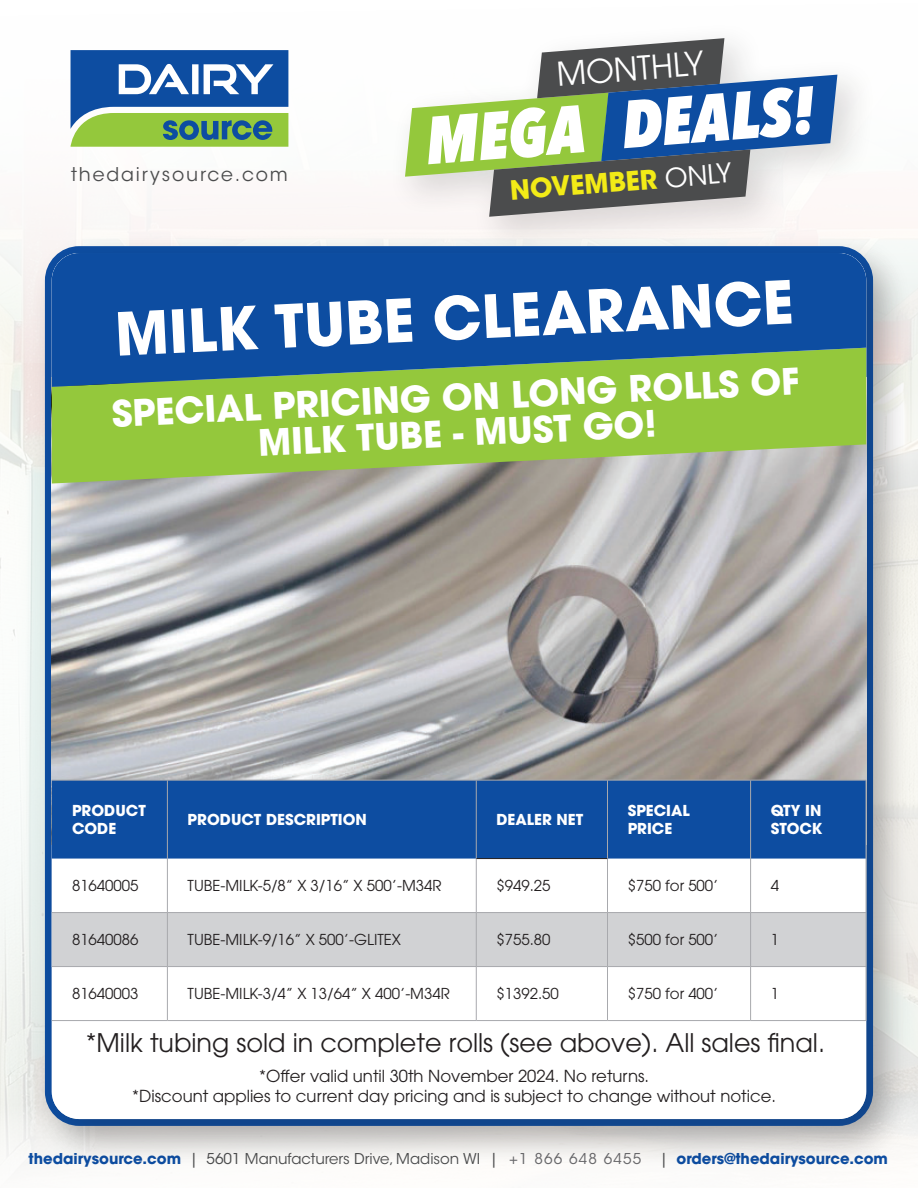
<style>
.page{position:relative;width:918px;height:1188px;background:#fff}
.page>*{position:absolute;margin:0;border:0;box-sizing:border-box;transform-origin:0 0}
.t1{font:italic 800 66.75px "Avenir Next Condensed";color:#fff}
.t2{font:700 58.95px "ITC Avant Garde Pro";color:#fff}
.t3{font:700 36.15px/36.2px "ITC Avant Garde Pro";color:#fff;text-align:center}
.t4{font:32.7px "ITC Avant Garde Pro";color:#fff}
.t5{font:700 26.55px "ITC Avant Garde Std";color:#f2eb17}
.t6{font:25.5px "ITC Avant Garde Pro";color:#231f20}
.t7{font:18.9px "ITC Avant Garde Std";letter-spacing:.1em;color:#4b4c4d}
.t8{font:16.5px "ITC Avant Garde Pro";color:#231f20}
.t9{font:15px "ITC Avant Garde Pro";color:#231f20}
.t10{font:700 15px/18px "ITC Avant Garde Pro";color:#fff}
.t11{font:700 14.85px "ITC Avant Garde Std";color:#0d4da1}
.s1{font-weight:400;color:#fff}
.s2{font-weight:400;color:#4b4c4d}
.s3{font-weight:400;color:#69696c}
</style>
<div class="page">
<img style="left:0;top:363px;width:918px;height:726px">
<svg style="left:71px;top:50px;width:217px;height:97px;background:#5b8d95"></svg>
<div style="left:388px;top:20px;width:490px;height:238px;background:#231f20;opacity:.15"></div>
<svg style="left:405px;top:38px;width:432px;height:179px"></svg>
<div style="left:29px;top:232px;width:885px;height:938px;background:#231f20;opacity:.2"></div>
<div style="left:36px;top:239px;width:872px;height:924px;background:#231f20;opacity:.2"></div>
<div style="left:52px;top:253px;width:814px;height:866px;background:#fff;border-radius:27px"></div>
<img style="left:52px;top:492px;width:814px;height:288px">
<svg style="left:52px;top:395px;width:814px;height:97px;background:#9cc05c"></svg>
<svg style="left:52px;top:253px;width:814px;height:142px;background:#27658d"></svg>
<div style="left:52px;top:781px;width:814px;height:78px;background:#0d4da1"></div>
<div style="left:52px;top:913px;width:814px;height:54px;background:#d1d2d4"></div>
<hr style="left:52px;top:780px;width:115px;height:1px;background:#a8a9ad">
<hr style="left:167px;top:780px;width:309px;height:1px;background:#a8a9ad">
<hr style="left:167px;top:780px;width:1px;height:79px;background:#a8a9ad">
<hr style="left:167px;top:859px;width:1px;height:53px;background:#a8a9ad">
<hr style="left:52px;top:912px;width:115px;height:1px;background:#a8a9ad">
<hr style="left:167px;top:912px;width:309px;height:1px;background:#a8a9ad">
<hr style="left:167px;top:913px;width:1px;height:53px;background:#a8a9ad">
<hr style="left:52px;top:966px;width:115px;height:1px;background:#a8a9ad">
<hr style="left:167px;top:966px;width:309px;height:1px;background:#a8a9ad">
<hr style="left:167px;top:967px;width:1px;height:53px;background:#a8a9ad">
<hr style="left:52px;top:1020px;width:115px;height:1px;background:#a8a9ad">
<hr style="left:167px;top:1020px;width:309px;height:1px;background:#a8a9ad">
<hr style="left:608px;top:780px;width:143px;height:1px;background:#a8a9ad">
<hr style="left:608px;top:912px;width:143px;height:1px;background:#a8a9ad">
<hr style="left:608px;top:966px;width:143px;height:1px;background:#a8a9ad">
<hr style="left:608px;top:1020px;width:143px;height:1px;background:#a8a9ad">
<hr style="left:751px;top:780px;width:115px;height:1px;background:#a8a9ad">
<hr style="left:750px;top:780px;width:1px;height:79px;background:#a8a9ad">
<hr style="left:866px;top:780px;width:1px;height:79px;background:#a8a9ad">
<hr style="left:750px;top:859px;width:1px;height:53px;background:#a8a9ad">
<hr style="left:866px;top:859px;width:1px;height:53px;background:#a8a9ad">
<hr style="left:751px;top:912px;width:115px;height:1px;background:#a8a9ad">
<hr style="left:750px;top:913px;width:1px;height:53px;background:#a8a9ad">
<hr style="left:866px;top:913px;width:1px;height:53px;background:#a8a9ad">
<hr style="left:751px;top:966px;width:115px;height:1px;background:#a8a9ad">
<hr style="left:750px;top:967px;width:1px;height:53px;background:#a8a9ad">
<hr style="left:866px;top:967px;width:1px;height:53px;background:#a8a9ad">
<hr style="left:751px;top:1020px;width:115px;height:1px;background:#a8a9ad">
<hr style="left:476px;top:780px;width:131px;height:1px;background:#a8a9ad">
<hr style="left:476px;top:780px;width:1px;height:79px;background:#a8a9ad">
<hr style="left:607px;top:780px;width:1px;height:79px;background:#a8a9ad">
<hr style="left:476px;top:859px;width:1px;height:53px;background:#a8a9ad">
<hr style="left:607px;top:859px;width:1px;height:53px;background:#a8a9ad">
<hr style="left:476px;top:912px;width:131px;height:1px;background:#a8a9ad">
<hr style="left:476px;top:913px;width:1px;height:53px;background:#a8a9ad">
<hr style="left:607px;top:913px;width:1px;height:53px;background:#a8a9ad">
<hr style="left:476px;top:966px;width:131px;height:1px;background:#a8a9ad">
<hr style="left:476px;top:967px;width:1px;height:53px;background:#a8a9ad">
<hr style="left:607px;top:967px;width:1px;height:53px;background:#a8a9ad">
<hr style="left:476px;top:1020px;width:131px;height:1px;background:#a8a9ad">
<hr style="left:476px;top:858px;width:131px;height:1px;background:#231f20">
<p class="t7" style="left:71px;top:163px;width:218px">thedairysource.com</p>
<p class="t4" style="left:555px;top:55px;width:149px;rotate:-5deg">MONTHLY</p>
<p class="t1" style="left:618px;top:84px;width:194px;rotate:-5deg">DEALS!</p>
<p class="t5" style="left:509px;top:173px;width:224px;rotate:-5deg">NOVEMBER <span class="s1">ONLY</span></p>
<p class="t1" style="left:422px;top:100px;width:161px;rotate:-5deg">MEGA</p>
<p class="t2" style="left:113px;top:296px;width:681px;rotate:-3deg">MILK TUBE CLEARANCE</p>
<p class="t3" style="left:111px;top:396px;width:690px;rotate:-3deg">SPECIAL PRICING ON LONG ROLLS OF<br>MILK TUBE - MUST GO!</p>
<p class="t10" style="left:72px;top:801px;width:75px">PRODUCT<br>CODE</p>
<p class="t10" style="left:188px;top:810px;width:181px">PRODUCT DESCRIPTION</p>
<p class="t10" style="left:497px;top:810px;width:88px">DEALER NET</p>
<p class="t10" style="left:628px;top:801px;width:64px">SPECIAL<br>PRICE</p>
<p class="t10" style="left:771px;top:801px;width:53px">QTY IN<br>STOCK</p>
<p class="t9" style="left:72px;top:876px;width:68px">81640005</p>
<p class="t9" style="left:188px;top:876px;width:255px">TUBE-MILK-5/8” X 3/16” X 500’-M34R</p>
<p class="t9" style="left:497px;top:876px;width:56px">$949.25</p>
<p class="t9" style="left:628px;top:876px;width:92px">$750 for 500’</p>
<p class="t9" style="left:771px;top:876px;width:10px">4</p>
<p class="t9" style="left:72px;top:930px;width:68px">81640086</p>
<p class="t9" style="left:188px;top:930px;width:215px">TUBE-MILK-9/16” X 500’-GLITEX</p>
<p class="t9" style="left:497px;top:930px;width:56px">$755.80</p>
<p class="t9" style="left:628px;top:930px;width:92px">$500 for 500’</p>
<p class="t9" style="left:771px;top:930px;width:10px">1</p>
<p class="t9" style="left:72px;top:984px;width:68px">81640003</p>
<p class="t9" style="left:188px;top:984px;width:264px">TUBE-MILK-3/4” X 13/64” X 400’-M34R</p>
<p class="t9" style="left:497px;top:984px;width:64px">$1392.50</p>
<p class="t9" style="left:628px;top:984px;width:92px">$750 for 400’</p>
<p class="t9" style="left:771px;top:984px;width:10px">1</p>
<p class="t6" style="left:86px;top:1027px;width:741px">*Milk tubing sold in complete rolls (see above). All sales final.</p>
<p class="t8" style="left:259px;top:1066px;width:391px">*Offer valid until 30th November 2024. No returns.</p>
<p class="t8" style="left:132px;top:1086px;width:645px">*Discount applies to current day pricing and is subject to change without notice.</p>
<p class="t11" style="left:29px;top:1148px;width:861px">thedairysource.com <span class="s2">| 5601 Manufacturers Drive, Madison WI |</span> <span class="s3">+1 866 648 6455</span> <span class="s2">|</span> orders@thedairysource.com</p>
</div>
